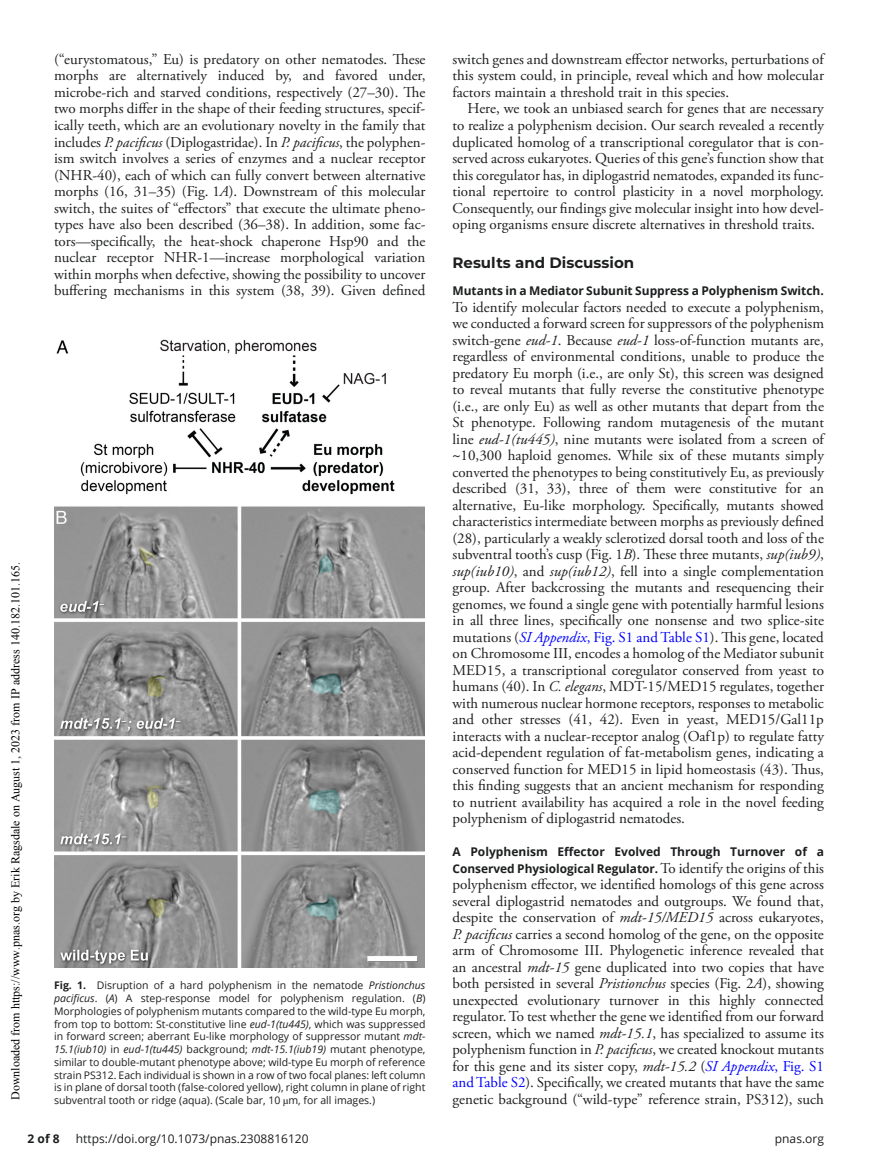
<style>
.page{position:relative;width:878px;height:1175px;background:#fff}
.page>*{position:absolute;margin:0;border:0;box-sizing:border-box;transform-origin:0 0}
.t1{font:15px/16.5px "Adobe Garamond Pro";color:#1d1e1f;text-align:justify}
.t2{font:700 15px "Montserrat";color:#1d1e1f}
.t3{font:700 12px/16.5px "Open Sans";color:#1d1e1f}
.t4{font:12px "Times New Roman";color:#000}
.t5{font:12px "Open Sans Bold 2";color:#1d1e1f}
.t6{font:12px "Open Sans";color:#1d1e1f}
.t7{font:10.5px/12.8px "Open Sans";color:#1d1e1f;text-align:justify}
.t8{font:10.5px "Open Sans Italic 2";color:#1d1e1f}
.s1{font-style:italic}
.s2{font-family:"STIX"}
.s3{font-style:italic;color:#00f}
.s4{color:#00f}
.s5{font-family:"Adobe Garamond Pro";font-weight:400;font-size:15px}
.s6{font-weight:700}
.s7{font-family:"Open Sans Italic 2"}
.s8{font-family:"Open Sans"}
</style>
<div class="page">
<img style="left:55px;top:339px;width:369px;height:628px">
<p class="t4" style="left:7px;top:1100px;width:539px;rotate:-90deg">Downloaded from https://www.pnas.org by Erik Ragsdale on August 1, 2023 from IP address 140.182.101.165.</p>
<p class="t1" style="left:54px;top:51px;width:373px">(“eurystomatous,” Eu) is predatory on other nematodes. These morphs are alternatively induced by, and favored under, microbe-rich and starved conditions, respectively (27–30). The two morphs differ in the shape of their feeding structures, specif&shy;ically teeth, which are an evolutionary novelty in the family that includes <span class="s1">P. pacificus</span> (Diplogastridae). In <span class="s1">P. pacificus</span>, the polyphen&shy;ism switch involves a series of enzymes and a nuclear receptor (NHR-40), each of which can fully convert between alternative morphs (16, 31–35) (Fig. 1<span class="s1">A</span>). Downstream of this molecular switch, the suites of “effectors” that execute the ultimate pheno&shy;types have also been described (36–38). In addition, some fac&shy;tors—specifically, the heat-shock chaperone Hsp90 and the nuclear receptor NHR-1—increase morphological variation within morphs when defective, showing the possibility to uncover buffering mechanisms in this system (38, 39). Given defined</p>
<p class="t1" style="left:452px;top:51px;width:373px">switch genes and downstream effector networks, perturbations of this system could, in principle, reveal which and how molecular factors maintain a threshold trait in this species.</p>
<p class="t1" style="left:452px;top:101px;width:373px;text-indent:15px">Here, we took an unbiased search for genes that are necessary to realize a polyphenism decision. Our search revealed a recently duplicated homolog of a transcriptional coregulator that is con&shy;served across eukaryotes. Queries of this gene’s function show that this coregulator has, in diplogastrid nematodes, expanded its func&shy;tional repertoire to control plasticity in a novel morphology.<br>Consequently, our findings give molecular insight into how devel&shy;oping organisms ensure discrete alternatives in threshold traits.</p>
<p class="t2" style="left:452px;top:252px;width:183px">Results and Discussion</p>
<p class="t5" style="left:452px;top:282px;width:372px">Mutants in a Mediator Subunit Suppress a Polyphenism Switch.</p>
<p class="t1" style="left:452px;top:299px;width:373px">To identify molecular factors needed to execute a polyphenism, we conducted a forward screen for suppressors of the polyphenism switch-gene <span class="s1">eud-1</span>. Because <span class="s1">eud-1</span> loss-of-function mutants are, regardless of environmental conditions, unable to produce the predatory Eu morph (i.e., are only St), this screen was designed to reveal mutants that fully reverse the constitutive phenotype (i.e., are only Eu) as well as other mutants that depart from the St phenotype. Following random mutagenesis of the mutant line <span class="s1">eud-1(tu445)</span>, nine mutants were isolated from a screen of <span class="s2">~</span>10,300 haploid genomes. While six of these mutants simply converted the phenotypes to being constitutively Eu, as previously described (31, 33), three of them were constitutive for an alternative, Eu-like morphology. Specifically, mutants showed characteristics intermediate between morphs as previously defined (28), particularly a weakly sclerotized dorsal tooth and loss of the subventral tooth’s cusp (Fig. 1<span class="s1">B</span>). These three mutants, <span class="s1">sup(iub9)</span>, <span class="s1">sup(iub10)</span>, and <span class="s1">sup(iub12)</span>, fell into a single complementation group. After backcrossing the mutants and resequencing their genomes, we found a single gene with potentially harmful lesions in all three lines, specifically one nonsense and two splice-site mutations (<span class="s3">SI Appendix</span><span class="s4">, Fig. S1 and Table S1</span>). This gene, located on Chromosome III, encodes a homolog of the Mediator subunit MED15, a transcriptional coregulator conserved from yeast to humans (40). In <span class="s1">C. elegans</span>, MDT-15/MED15 regulates, together with numerous nuclear hormone receptors, responses to metabolic and other stresses (41, 42). Even in yeast, MED15/Gal11p interacts with a nuclear-receptor analog (Oaf1p) to regulate fatty acid-dependent regulation of fat-metabolism genes, indicating a conserved function for MED15 in lipid homeostasis (43). Thus, this finding suggests that an ancient mechanism for responding to nutrient availability has acquired a role in the novel feeding polyphenism of diplogastrid nematodes.</p>
<p class="t3" style="left:452px;top:843px;width:373px">A Polyphenism Effector Evolved Through Turnover of a<br>Conserved Physiological Regulator. <span class="s5">To identify the origins of this</span></p>
<p class="t1" style="left:452px;top:876px;width:373px">polyphenism effector, we identified homologs of this gene across several diplogastrid nematodes and outgroups. We found that, despite the conservation of <span class="s1">mdt-15/MED15</span> across eukaryotes, <span class="s1">P. pacificus</span> carries a second homolog of the gene, on the opposite arm of Chromosome III. Phylogenetic inference revealed that an ancestral <span class="s1">mdt-15</span> gene duplicated into two copies that have both persisted in several <span class="s1">Pristionchus</span> species (Fig. 2<span class="s1">A</span>), showing unexpected evolutionary turnover in this highly connected regulator. To test whether the gene we identified from our forward screen, which we named <span class="s1">mdt-15.1</span>, has specialized to assume its polyphenism function in <span class="s1">P. pacificus</span>, we created knockout mutants for this gene and its sister copy, <span class="s1">mdt-15.2</span> (<span class="s3">SI Appendix</span><span class="s4">, Fig. S1 and Table S2</span>). Specifically, we created mutants that have the same genetic background (“wild-type” reference strain, PS312), such</p>
<p class="t7" style="left:54px;top:978px;width:373px"><span class="s6">Fig. 1.</span> Disruption of a hard polyphenism in the nematode <span class="s7">Pristionchus </span><span class="s1">pacificus</span>. (<span class="s7">A</span>) A step-response model for polyphenism regulation. (<span class="s7">B</span>)<br>Morphologies of polyphenism mutants compared to the wild-type Eu morph, from top to bottom: St-constitutive line <span class="s7">eud-1(tu445)</span>, which was suppressed in forward screen; aberrant Eu-like morphology of suppressor mutant <span class="s7">mdt-</span></p>
<p class="t8" style="left:54px;top:1042px;width:373px">15.1(iub10) <span class="s8">in</span> eud-1(tu445) <span class="s8">background;</span> mdt-15.1(iub19) <span class="s8">mutant phenotype,</span></p>
<p class="t7" style="left:54px;top:1055px;width:373px">similar to double-mutant phenotype above; wild-type Eu morph of reference strain PS312. Each individual is shown in a row of two focal planes: left column is in plane of dorsal tooth (false-colored yellow), right column in plane of right</p>
<p class="t7" style="left:54px;top:1093px;width:322px">subventral tooth or ridge (aqua). (Scale bar, 10 <span class="s2">µ</span>m, for all images.)</p>
<p class="t5" style="left:28px;top:1130px;width:34px">2 of 8</p>
<p class="t6" style="left:76px;top:1130px;width:234px">https://doi.org/10.1073/pnas.2308816120</p>
<p class="t6" style="left:774px;top:1130px;width:51px">pnas.org</p>
</div>
